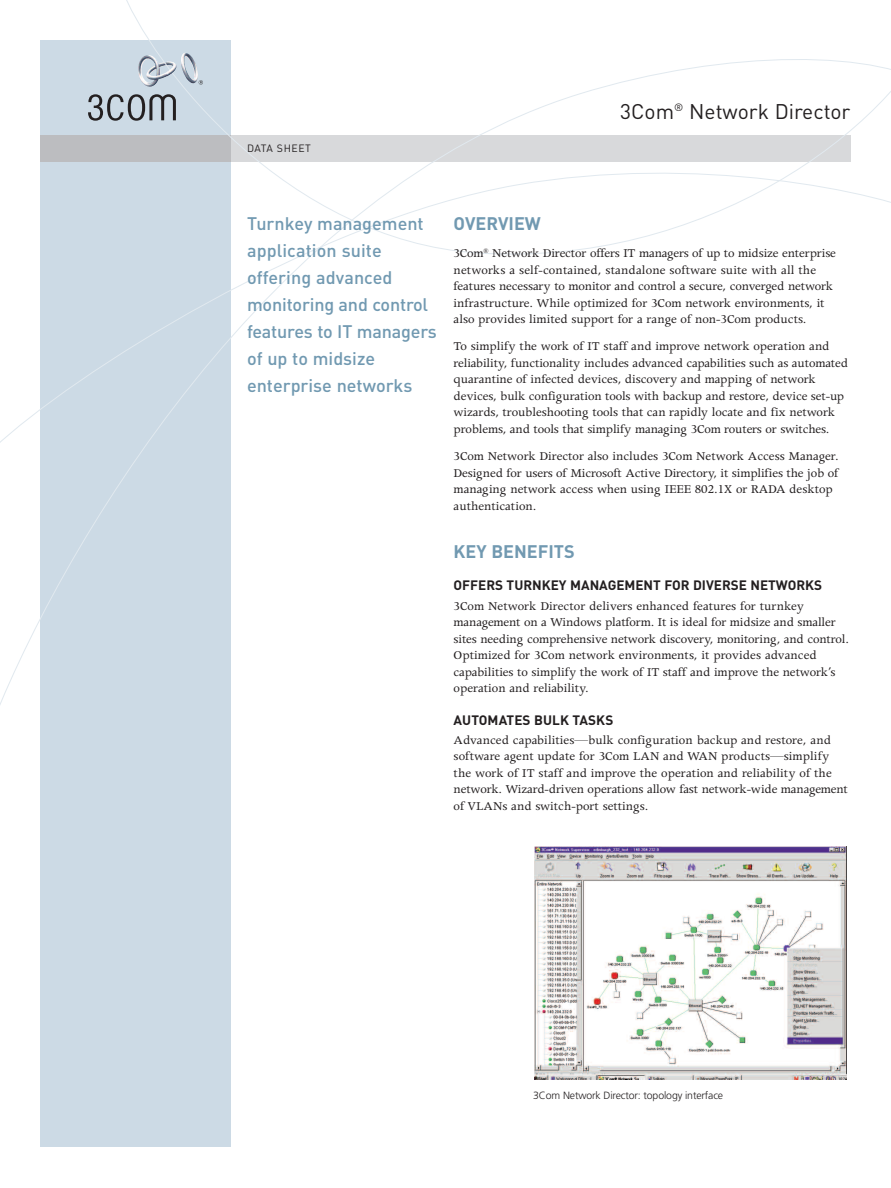
<style>
.page{position:relative;width:891px;height:1188px;background:#fff}
.page>*{position:absolute;margin:0;border:0;box-sizing:border-box;transform-origin:0 0}
.t1{font:21px "DIN";color:#231f20}
.t2{font:500 18px/27px "DIN";color:#7199b1}
.t3{font:700 18px "DIN";color:#7199b1}
.t4{font:13.5px/16.5px "Apollo";letter-spacing:-.005em;color:#231f20}
.t5{font:700 13.5px "DIN";color:#231f20}
.t6{font:300 10.5px "Frutiger";letter-spacing:-.01em;color:#231f20}
.t7{font:10.5px "DIN";letter-spacing:.05em;color:#231f20}
</style>
<div class="page">
<div style="left:40px;top:40px;width:191px;height:1108px;background:#ccdae5"></div>
<svg style="left:0;top:94px;width:297px;height:611px"></svg>
<svg style="left:119px;top:0;width:772px;height:269px"></svg>
<img style="left:168px;top:61px;width:9px;height:15px">
<img style="left:535px;top:847px;width:311px;height:232px">
<p class="t7" style="left:247px;top:142px;width:65px">DATA SHEET</p>
<h1 class="t1" style="left:620px;top:99px;width:232px">3Com<sup>®</sup> Network Director</h1>
<h2 class="t2" style="left:247px;top:210px;width:191px">Turnkey management application suite offering advanced monitoring and control features to IT managers of up to midsize enterprise networks</h2>
<h2 class="t3" style="left:454px;top:213px;width:89px">OVERVIEW</h2>
<p class="t4" style="left:454px;top:246px;width:384px">3Com<sup>®</sup> Network Director offers IT managers of up to midsize enterprise networks a self-contained, standalone software suite with all the features necessary to monitor and control a secure, converged network infrastructure. While optimized for 3Com network environments, it also provides limited support for a range of non-3Com products.</p>
<p class="t4" style="left:454px;top:340px;width:396px">To simplify the work of IT staff and improve network operation and reliability, functionality includes advanced capabilities such as automated quarantine of infected devices, discovery and mapping of network devices, bulk configuration tools with backup and restore, device set-up wizards, troubleshooting tools that can rapidly locate and fix network problems, and tools that simplify managing 3Com routers or switches.</p>
<p class="t4" style="left:454px;top:449px;width:387px">3Com Network Director also includes 3Com Network Access Manager.<br>Designed for users of Microsoft Active Directory, it simplifies the job of managing network access when using IEEE 802.1X or RADA desktop authentication.</p>
<h2 class="t3" style="left:454px;top:540px;width:123px">KEY BENEFITS</h2>
<p class="t5" style="left:454px;top:577px;width:370px">OFFERS TURNKEY MANAGEMENT FOR DIVERSE NETWORKS</p>
<p class="t4" style="left:454px;top:599px;width:397px">3Com Network Director delivers enhanced features for turnkey management on a Windows platform. It is ideal for midsize and smaller sites needing comprehensive network discovery, monitoring, and control.<br>Optimized for 3Com network environments, it provides advanced capabilities to simplify the work of IT staff and improve the network’s operation and reliability.</p>
<p class="t5" style="left:454px;top:712px;width:161px">AUTOMATES BULK TASKS</p>
<p class="t4" style="left:454px;top:733px;width:396px">Advanced capabilities—bulk configuration backup and restore, and software agent update for 3Com LAN and WAN products—simplify the work of IT staff and improve the operation and reliability of the network. Wizard-driven operations allow fast network-wide management of VLANs and switch-port settings.</p>
<p class="t6" style="left:533px;top:1091px;width:191px">3Com Network Director: topology interface</p>
</div>
